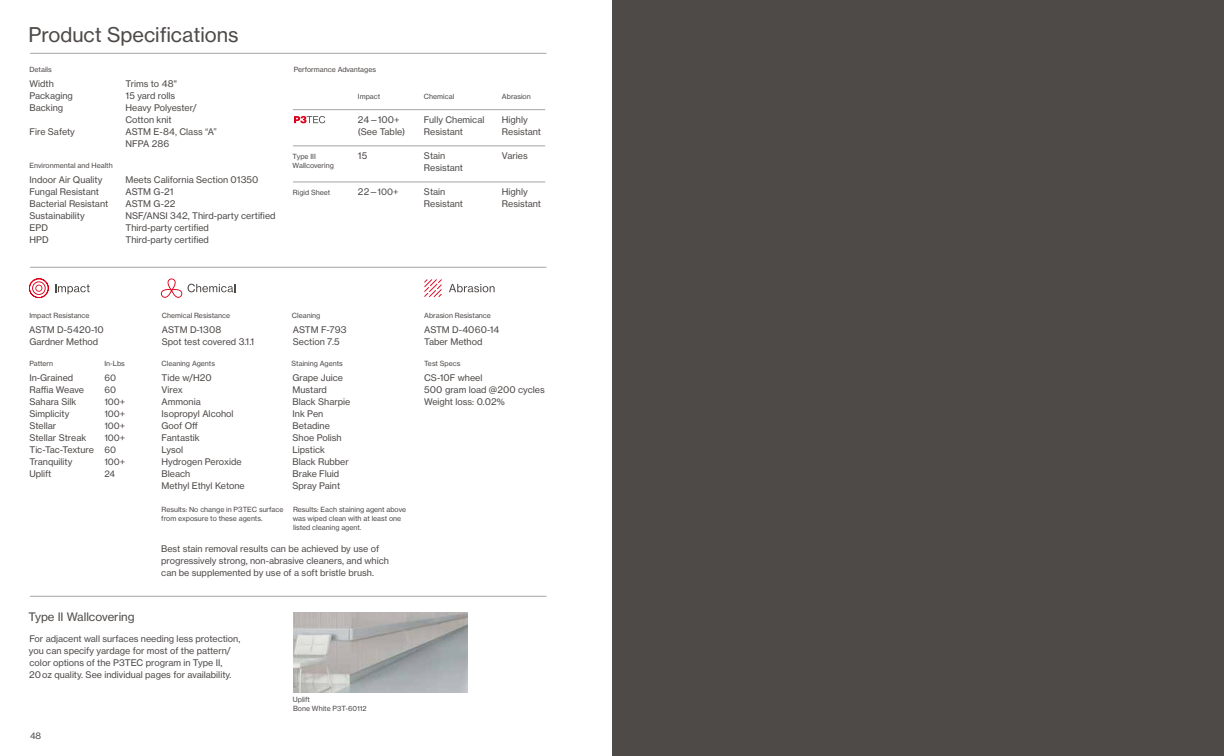
<style>
.page{position:relative;width:1224px;height:756px;background:#fff}
.page>*{position:absolute;margin:0;border:0;box-sizing:border-box;transform-origin:0 0}
.t1{font:20px "N Haas Grotesk TX Pro 55 Rg";color:#4e4a48}
.t2{font:11.5px "N Haas Grotesk TX Pro 55 Rg";color:#4e4a48}
.t3{font:9px/12px "N Haas Grotesk TX Pro 55 Rg";color:#4e4a48}
.t4{font:7px/9px "N Haas Grotesk TX Pro 55 Rg";color:#4e4a48}
</style>
<div class="page">
<div style="left:612px;top:0;width:612px;height:756px;background:#4e4a48"></div>
<svg style="left:188px;top:284px;width:47px;height:8px"></svg>
<svg style="left:161px;top:279px;width:21px;height:19px"></svg>
<hr style="left:30px;top:53px;width:516px;height:1px;background:#a6a5a3">
<hr style="left:30px;top:267px;width:516px;height:1px;background:#a6a5a3">
<hr style="left:30px;top:596px;width:516px;height:1px;background:#a6a5a3">
<svg style="left:55px;top:284px;width:35px;height:10px"></svg>
<svg style="left:29px;top:278px;width:20px;height:20px"></svg>
<hr style="left:293px;top:109px;width:252px;height:1px;background:#a6a5a3">
<hr style="left:293px;top:146px;width:252px;height:1px;background:#a6a5a3">
<hr style="left:293px;top:182px;width:252px;height:1px;background:#a6a5a3">
<svg style="left:294px;top:116px;width:31px;height:7px"></svg>
<svg style="left:449px;top:284px;width:46px;height:8px"></svg>
<svg style="left:424px;top:279px;width:18px;height:18px"></svg>
<img style="left:293px;top:612px;width:175px;height:80px">
<h1 class="t1" style="left:28px;top:23px;width:212px">Product Specifications</h1>
<p class="t4" style="left:30px;top:65px;width:24px">Details</p>
<p class="t3" style="left:30px;top:78px;width:26px">Width</p>
<p class="t3" style="left:126px;top:78px;width:53px">Trims to 48"</p>
<p class="t3" style="left:30px;top:90px;width:45px">Packaging</p>
<p class="t3" style="left:126px;top:90px;width:51px">15 yard rolls</p>
<p class="t3" style="left:30px;top:102px;width:35px">Backing</p>
<p class="t3" style="left:126px;top:102px;width:73px">Heavy Polyester/<br>Cotton knit</p>
<p class="t3" style="left:30px;top:126px;width:47px">Fire Safety</p>
<p class="t3" style="left:126px;top:126px;width:93px">ASTM E-84, Class “A”<br>NFPA 286</p>
<p class="t4" style="left:30px;top:161px;width:85px">Environmental and Health</p>
<p class="t3" style="left:30px;top:174px;width:74px">Indoor Air Quality</p>
<p class="t3" style="left:126px;top:174px;width:135px">Meets California Section 01350</p>
<p class="t3" style="left:30px;top:186px;width:71px">Fungal Resistant</p>
<p class="t3" style="left:126px;top:186px;width:49px">ASTM G-21</p>
<p class="t3" style="left:30px;top:198px;width:80px">Bacterial Resistant</p>
<p class="t3" style="left:126px;top:198px;width:51px">ASTM G-22</p>
<p class="t3" style="left:29px;top:210px;width:57px">Sustainability</p>
<p class="t3" style="left:126px;top:210px;width:152px">NSF/ANSI 342, Third-party certified</p>
<p class="t3" style="left:30px;top:222px;width:20px">EPD</p>
<p class="t3" style="left:126px;top:222px;width:85px">Third-party certified</p>
<p class="t3" style="left:30px;top:234px;width:21px">HPD</p>
<p class="t3" style="left:126px;top:234px;width:85px">Third-party certified</p>
<p class="t4" style="left:294px;top:65px;width:84px">Performance Advantages</p>
<p class="t4" style="left:358px;top:92px;width:24px">Impact</p>
<p class="t4" style="left:424px;top:92px;width:32px">Chemical</p>
<p class="t4" style="left:502px;top:92px;width:30px">Abrasion</p>
<p class="t3" style="left:358px;top:114px;width:43px">24—100+</p>
<p class="t3" style="left:424px;top:114px;width:62px">Fully Chemical</p>
<p class="t3" style="left:502px;top:114px;width:27px">Highly</p>
<p class="t3" style="left:358px;top:126px;width:49px">(See Table)</p>
<p class="t3" style="left:424px;top:126px;width:41px">Resistant</p>
<p class="t3" style="left:502px;top:126px;width:41px">Resistant</p>
<p class="t3" style="left:358px;top:150px;width:11px">15</p>
<p class="t3" style="left:424px;top:150px;width:23px">Stain</p>
<p class="t3" style="left:502px;top:150px;width:27px">Varies</p>
<p class="t3" style="left:424px;top:162px;width:41px">Resistant</p>
<p class="t4" style="left:293px;top:188px;width:39px">Rigid Sheet</p>
<p class="t3" style="left:358px;top:186px;width:42px">22—100+</p>
<p class="t3" style="left:424px;top:186px;width:23px">Stain</p>
<p class="t3" style="left:502px;top:186px;width:27px">Highly</p>
<p class="t3" style="left:424px;top:198px;width:41px">Resistant</p>
<p class="t3" style="left:502px;top:198px;width:41px">Resistant</p>
<p class="t4" style="left:293px;top:152px;width:43px;line-height:8.4px">Type III<br>Wallcovering</p>
<p class="t4" style="left:29px;top:311px;width:62px">Impact Resistance</p>
<p class="t3" style="left:29px;top:324px;width:76px">ASTM D-5420-10<br>Gardner Method</p>
<p class="t4" style="left:29px;top:359px;width:25px">Pattern</p>
<p class="t4" style="left:104px;top:359px;width:22px">In-Lbs</p>
<p class="t3" style="left:29px;top:372px;width:45px">In-Grained</p>
<p class="t3" style="left:104px;top:372px;width:13px">60</p>
<p class="t3" style="left:29px;top:384px;width:56px">Raffia Weave</p>
<p class="t3" style="left:104px;top:384px;width:13px">60</p>
<p class="t3" style="left:29px;top:396px;width:48px">Sahara Silk</p>
<p class="t3" style="left:104px;top:396px;width:22px">100+</p>
<p class="t3" style="left:29px;top:408px;width:41px">Simplicity</p>
<p class="t3" style="left:104px;top:408px;width:22px">100+</p>
<p class="t3" style="left:29px;top:420px;width:28px">Stellar</p>
<p class="t3" style="left:104px;top:420px;width:22px">100+</p>
<p class="t3" style="left:29px;top:432px;width:58px">Stellar Streak</p>
<p class="t3" style="left:29px;top:432px;width:97px;text-indent:75px">100+<br>Tic-Tac-Texture 60<br>Tranquility</p>
<p class="t3" style="left:104px;top:456px;width:22px">100+</p>
<p class="t3" style="left:29px;top:468px;width:23px">Uplift</p>
<p class="t3" style="left:104px;top:468px;width:12px">24</p>
<p class="t4" style="left:162px;top:311px;width:70px">Chemical Resistance</p>
<p class="t4" style="left:292px;top:311px;width:30px">Cleaning</p>
<p class="t3" style="left:162px;top:324px;width:61px">ASTM D-1308</p>
<p class="t3" style="left:293px;top:324px;width:55px">ASTM F-793</p>
<p class="t3" style="left:162px;top:336px;width:94px">Spot test covered 3.1.1</p>
<p class="t3" style="left:293px;top:336px;width:48px">Section 7.5</p>
<p class="t4" style="left:162px;top:359px;width:55px">Cleaning Agents</p>
<p class="t4" style="left:292px;top:359px;width:53px">Staining Agents</p>
<p class="t3" style="left:162px;top:372px;width:52px">Tide w/H20</p>
<p class="t3" style="left:293px;top:372px;width:52px">Grape Juice</p>
<p class="t3" style="left:162px;top:384px;width:23px">Virex</p>
<p class="t3" style="left:293px;top:384px;width:36px">Mustard</p>
<p class="t3" style="left:162px;top:396px;width:41px">Ammonia</p>
<p class="t3" style="left:293px;top:396px;width:59px">Black Sharpie</p>
<p class="t3" style="left:162px;top:408px;width:74px">Isopropyl Alcohol</p>
<p class="t3" style="left:293px;top:408px;width:32px">Ink Pen</p>
<p class="t3" style="left:162px;top:420px;width:38px">Goof Off</p>
<p class="t3" style="left:293px;top:420px;width:39px">Betadine</p>
<p class="t3" style="left:162px;top:432px;width:40px">Fantastik</p>
<p class="t3" style="left:293px;top:432px;width:51px">Shoe Polish</p>
<p class="t3" style="left:162px;top:444px;width:23px">Lysol</p>
<p class="t3" style="left:293px;top:444px;width:34px">Lipstick</p>
<p class="t3" style="left:162px;top:456px;width:81px">Hydrogen Peroxide</p>
<p class="t3" style="left:293px;top:456px;width:58px">Black Rubber</p>
<p class="t3" style="left:162px;top:468px;width:30px">Bleach</p>
<p class="t3" style="left:293px;top:468px;width:48px">Brake Fluid</p>
<p class="t3" style="left:162px;top:480px;width:85px">Methyl Ethyl Ketone</p>
<p class="t3" style="left:293px;top:480px;width:49px">Spray Paint</p>
<p class="t4" style="left:161px;top:505px;width:124px">Results: No change in P3TEC surface from exposure to these agents.</p>
<p class="t3" style="left:161px;top:543px;width:229px">Best stain removal results can be achieved by use of progressively strong, non-abrasive cleaners, and which can be supplemented by use of a soft bristle brush.</p>
<p class="t4" style="left:293px;top:505px;width:115px">Results: Each staining agent above was wiped clean with at least one listed cleaning agent.</p>
<p class="t2" style="left:28px;top:610px;width:108px">Type II Wallcovering</p>
<p class="t3" style="left:29px;top:633px;width:213px">For adjacent wall surfaces needing less protection, you can specify yardage for most of the pattern/ color options of the P3TEC program in Type II,<br>20 oz quality. See individual pages for availability.</p>
<p class="t3" style="left:30px;top:730px;width:13px">48</p>
<p class="t4" style="left:293px;top:695px;width:75px">Uplift<br>Bone White P3T-60112</p>
<p class="t4" style="left:424px;top:311px;width:68px">Abrasion Resistance</p>
<p class="t3" style="left:424px;top:324px;width:77px">ASTM D-4060-14<br>Taber Method</p>
<p class="t4" style="left:424px;top:359px;width:38px">Test Specs</p>
<p class="t3" style="left:424px;top:372px;width:122px">CS-10F wheel<br>500 gram load @200 cycles<br>Weight loss: 0.02%</p>
</div>
